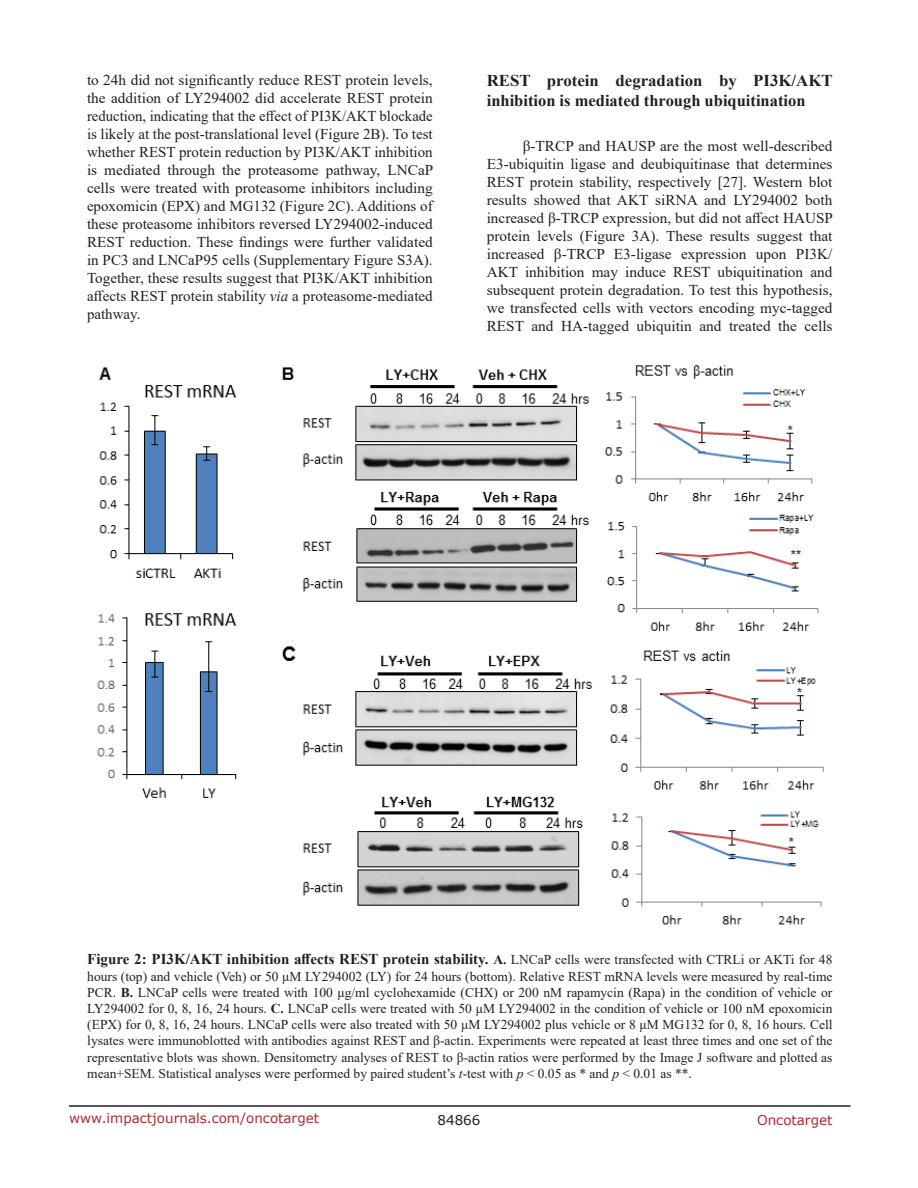
<style>
.page{position:relative;width:918px;height:1188px;background:#fff}
.page>*{position:absolute;margin:0;border:0;box-sizing:border-box;transform-origin:0 0}
.SubHeading{font:700 16.5px/19.8px "Times New Roman";color:#221f22}
.BodyText{font:15px/18px "Times New Roman";color:#221f22;text-align:justify}
.FigureText{font:700 15px "Times New Roman";color:#221f22}
.FigureText-2{font:13.5px/16.2px "Times New Roman";color:#221f22;text-align:justify}
.t1{font:13.5px "Verdana";color:#ac2b31}
.t2{font:13.5px "Verdana";color:#221f22}
.s1{font-style:italic}
.s2{font-size:13.5px}
.s3{font-weight:400;font-size:13.5px}
.s4{font-weight:700}
</style>
<div class="page">
<hr style="left:69px;top:1105px;width:781px;height:2px;background:#231f20">
<img style="left:97px;top:365px;width:727px;height:560px">
<p class="BodyText" style="left:87px;top:71px;width:348px">to 24h did not significantly reduce REST protein levels, the addition of LY294002 did accelerate REST protein reduction, indicating that the effect of PI3K/AKT blockade is likely at the post-translational level (Figure 2B). To test whether REST protein reduction by PI3K/AKT inhibition is mediated through the proteasome pathway, LNCaP cells were treated with proteasome inhibitors including epoxomicin (EPX) and MG132 (Figure 2C). Additions of these proteasome inhibitors reversed LY294002-induced REST reduction. These findings were further validated in PC3 and LNCaP95 cells (Supplementary Figure S3A).<br>Together, these results suggest that PI3K/AKT inhibition affects REST protein stability <span class="s1">via</span> a proteasome-mediated pathway.</p>
<p class="SubHeading" style="left:487px;top:70px;width:348px">REST protein degradation by PI3K/AKT inhibition is mediated through ubiquitination</p>
<p class="BodyText" style="left:487px;top:136px;width:348px;text-indent:36px">β-TRCP and HAUSP are the most well-described E3-ubiquitin ligase and deubiquitinase that determines REST protein stability, respectively [27]. Western blot results showed that AKT siRNA and LY294002 both increased β-TRCP expression, but did not affect HAUSP protein levels (Figure 3A). These results suggest that increased β-TRCP E3-ligase expression upon PI3K/ AKT inhibition may induce REST ubiquitination and subsequent protein degradation. To test this hypothesis, we transfected cells with vectors encoding myc-tagged REST and HA-tagged ubiquitin and treated the cells</p>
<p class="FigureText" style="left:87px;top:949px;width:747px">Figure 2: PI3K/AKT inhibition affects REST protein stability. <span class="s2">A.</span> <span class="s3">LNCaP cells were transfected with CTRLi or AKTi for 48</span></p>
<p class="FigureText-2" style="left:87px;top:968px;width:747px">hours (top) and vehicle (Veh) or 50 μM LY294002 (LY) for 24 hours (bottom). Relative REST mRNA levels were measured by real-time PCR. <span class="s4">B.</span> LNCaP cells were treated with 100 μg/ml cyclohexamide (CHX) or 200 nM rapamycin (Rapa) in the condition of vehicle or LY294002 for 0, 8, 16, 24 hours. <span class="s4">C.</span> LNCaP cells were treated with 50 μM LY294002 in the condition of vehicle or 100 nM epoxomicin (EPX) for 0, 8, 16, 24 hours. LNCaP cells were also treated with 50 μM LY294002 plus vehicle or 8 μM MG132 for 0, 8, 16 hours. Cell lysates were immunoblotted with antibodies against REST and β-actin. Experiments were repeated at least three times and one set of the representative blots was shown. Densitometry analyses of REST to β-actin ratios were performed by the Image J software and plotted as mean+SEM. Statistical analyses were performed by paired student’s <span class="s1">t</span>-test with <span class="s1">p</span> &lt; 0.05 as * and <span class="s1">p</span> &lt; 0.01 as **.</p>
<p class="t1" style="left:69px;top:1109px;width:252px">www.impactjournals.com/oncotarget</p>
<p class="t2" style="left:438px;top:1111px;width:44px">84866</p>
<p class="t1" style="left:757px;top:1111px;width:77px">Oncotarget</p>
</div>
